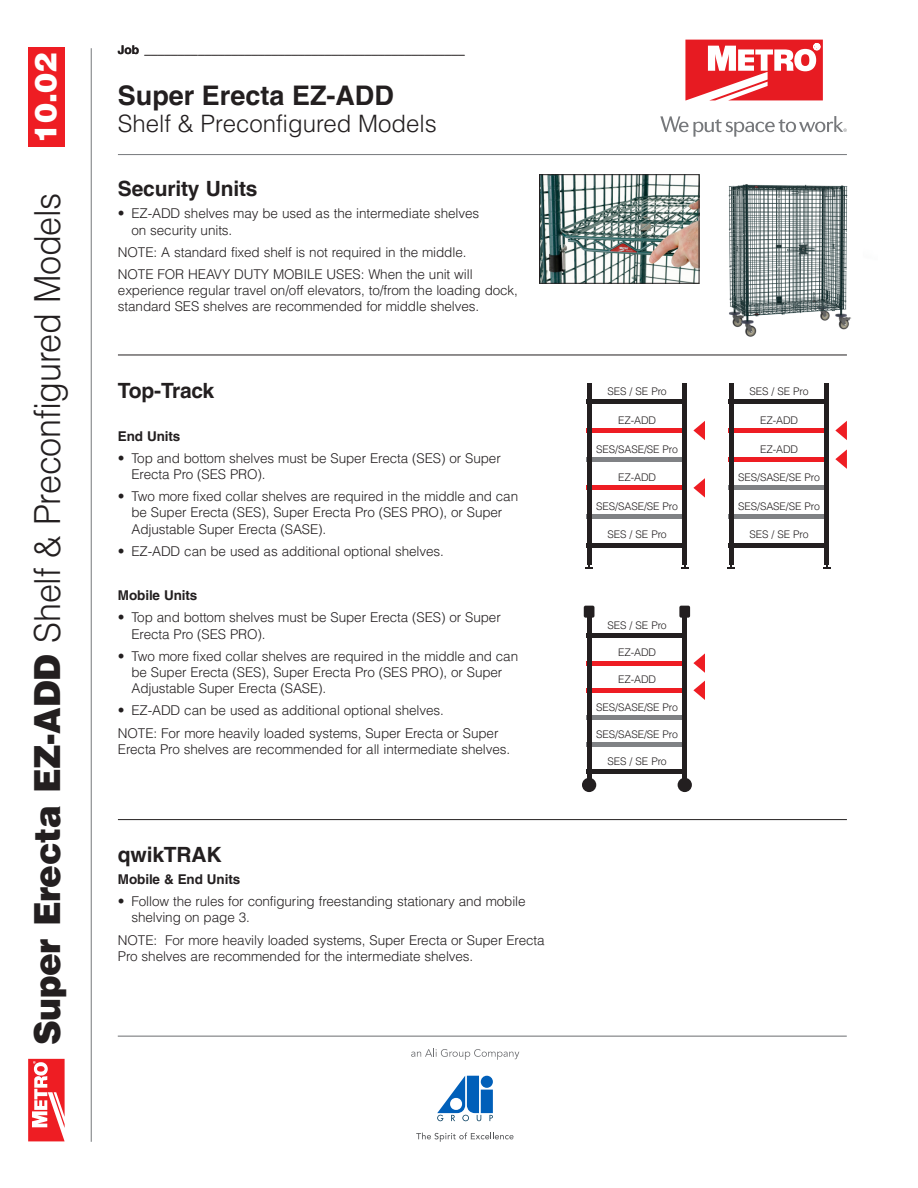
<style>
.page{position:relative;width:918px;height:1188px;background:#fff}
.page>*{position:absolute;margin:0;border:0;box-sizing:border-box;transform-origin:0 0}
.t1{font:300 36px "Helvetica LT Pro";letter-spacing:-.01em;color:#231f20;scale:.95 1}
.t2{font:900 30px "Helvetica LT Pro";color:#fff}
._01-Head_18{font:700 27px "Helvetica LT Pro";color:#231f20}
._01-Head_18-2{font:300 24px "Helvetica LT Pro";color:#231f20}
._02-BODY___keep{font:700 21px "Helvetica LT Pro";letter-spacing:-.01em;color:#231f20}
._02-BODY___keep-2{font:300 13.5px/16.2px "Helvetica LT Pro";letter-spacing:-.01em;color:#231f20}
._02-BODY___keep-3{font:700 13.5px "Helvetica LT Pro";letter-spacing:-.01em;color:#231f20}
.t3{font:700 12px "Helvetica LT Pro";color:#231f20}
._02-BODY___keep-4{font:300 10.5px "Helvetica LT Pro";letter-spacing:-.01em;color:#231f20}
.s1{font-weight:900}
</style>
<div class="page">
<div style="left:587px;top:715px;width:100px;height:5px;background:#808285"></div>
<div style="left:28px;top:47px;width:37px;height:100px;background:#ee1d23"></div>
<hr style="left:91px;top:48px;width:1px;height:1094px;background:#76787b">
<svg style="left:28px;top:1059px;width:37px;height:82px"></svg>
<svg style="left:685px;top:40px;width:138px;height:60px"></svg>
<svg style="left:660px;top:116px;width:187px;height:21px"></svg>
<hr style="left:118px;top:154px;width:729px;height:1px;background:#76787b">
<div style="left:481px;top:1076px;width:12px;height:12px;background:#005fb9;border-radius:50%"></div>
<div style="left:481px;top:1090px;width:12px;height:23px;background:#005fb9"></div>
<svg style="left:437px;top:1076px;width:44px;height:45px"></svg>
<svg style="left:489px;top:1115px;width:4px;height:6px"></svg>
<svg style="left:416px;top:1133px;width:98px;height:9px"></svg>
<svg style="left:411px;top:1049px;width:108px;height:11px"></svg>
<hr style="left:118px;top:1036px;width:729px;height:1px;background:#6c6d70">
<div style="left:587px;top:399px;width:100px;height:5px;background:#231f20"></div>
<hr style="left:587px;top:634px;width:100px;height:4px;background:#231f20">
<div style="left:729px;top:399px;width:100px;height:5px;background:#231f20"></div>
<div style="left:587px;top:543px;width:100px;height:5px;background:#231f20"></div>
<div style="left:587px;top:769px;width:100px;height:5px;background:#231f20"></div>
<div style="left:729px;top:543px;width:100px;height:5px;background:#231f20"></div>
<div style="left:587px;top:514px;width:100px;height:5px;background:#808285"></div>
<div style="left:587px;top:742px;width:100px;height:5px;background:#808285"></div>
<div style="left:729px;top:514px;width:100px;height:5px;background:#808285"></div>
<div style="left:587px;top:485px;width:100px;height:5px;background:#ee1d23"></div>
<div style="left:587px;top:688px;width:100px;height:5px;background:#ee1d23"></div>
<div style="left:729px;top:485px;width:100px;height:5px;background:#808285"></div>
<div style="left:587px;top:457px;width:100px;height:5px;background:#808285"></div>
<div style="left:729px;top:457px;width:100px;height:5px;background:#ee1d23"></div>
<div style="left:587px;top:428px;width:100px;height:5px;background:#ee1d23"></div>
<div style="left:587px;top:661px;width:100px;height:5px;background:#ee1d23"></div>
<div style="left:729px;top:428px;width:100px;height:5px;background:#ee1d23"></div>
<div style="left:587px;top:383px;width:5px;height:182px;background:#231f20"></div>
<div style="left:587px;top:615px;width:5px;height:171px;background:#231f20"></div>
<hr style="left:729px;top:383px;width:4px;height:182px;background:#231f20">
<div style="left:682px;top:383px;width:5px;height:182px;background:#231f20"></div>
<div style="left:682px;top:615px;width:5px;height:171px;background:#231f20"></div>
<div style="left:824px;top:383px;width:5px;height:182px;background:#231f20"></div>
<svg style="left:693px;top:478px;width:12px;height:20px"></svg>
<svg style="left:693px;top:681px;width:12px;height:19px"></svg>
<svg style="left:835px;top:449px;width:12px;height:20px"></svg>
<svg style="left:693px;top:421px;width:12px;height:19px"></svg>
<svg style="left:693px;top:653px;width:12px;height:20px"></svg>
<svg style="left:835px;top:421px;width:12px;height:19px"></svg>
<svg style="left:586px;top:565px;width:7px;height:4px"></svg>
<svg style="left:681px;top:565px;width:7px;height:4px"></svg>
<svg style="left:727px;top:561px;width:8px;height:8px"></svg>
<svg style="left:823px;top:565px;width:7px;height:4px"></svg>
<hr style="left:118px;top:355px;width:729px;height:1px;background:#231f20">
<hr style="left:118px;top:819px;width:729px;height:1px;background:#231f20">
<div style="left:582px;top:778px;width:14px;height:14px;background:#231f20;border-radius:50%"></div>
<div style="left:678px;top:778px;width:14px;height:14px;background:#231f20;border-radius:50%"></div>
<div style="left:584px;top:606px;width:10px;height:12px;background:#231f20;border-radius:2px"></div>
<div style="left:679px;top:606px;width:11px;height:12px;background:#231f20;border-radius:2px"></div>
<img style="left:699px;top:174px;width:152px;height:163px">
<img style="left:541px;top:177px;width:156px;height:104px">
<div style="left:539px;top:175px;width:160px;height:108px;border:1px solid #231f20"></div>
<p class="t2" style="left:26px;top:143px;width:92px;rotate:-90deg">10.02</p>
<p class="t1" style="left:25px;top:1045px;width:899px;rotate:-90deg"><span class="s1">Super Erecta EZ-ADD</span> Shelf &amp; Preconfigured Models</p>
<p class="t3" style="left:118px;top:42px;width:348px">Job ________________________________________________</p>
<p class="_01-Head_18" style="left:118px;top:79px;width:278px">Super Erecta EZ-ADD</p>
<p class="_01-Head_18-2" style="left:118px;top:108px;width:321px">Shelf &amp; Preconfigured Models</p>
<p class="_02-BODY___keep" style="left:118px;top:176px;width:141px">Security Units</p>
<p class="_02-BODY___keep-2" style="left:131px;top:205px;width:349px;text-indent:-14px">• EZ-ADD shelves may be used as the intermediate shelves on security units.</p>
<p class="_02-BODY___keep-2" style="left:118px;top:244px;width:350px">NOTE: A standard fixed shelf is not required in the middle.</p>
<p class="_02-BODY___keep-2" style="left:118px;top:266px;width:402px">NOTE FOR HEAVY DUTY MOBILE USES: When the unit will experience regular travel on/off elevators, to/from the loading dock, standard SES shelves are recommended for middle shelves.</p>
<p class="_02-BODY___keep" style="left:118px;top:378px;width:98px">Top-Track</p>
<p class="_02-BODY___keep-3" style="left:118px;top:428px;width:64px">End Units</p>
<p class="_02-BODY___keep-2" style="left:131px;top:450px;width:371px;text-indent:-14px">• Top and bottom shelves must be Super Erecta (SES) or Super<br>Erecta Pro (SES PRO).</p>
<p class="_02-BODY___keep-2" style="left:131px;top:488px;width:388px;text-indent:-14px">• Two more fixed collar shelves are required in the middle and can be Super Erecta (SES), Super Erecta Pro (SES PRO), or Super<br>Adjustable Super Erecta (SASE).</p>
<p class="_02-BODY___keep-2" style="left:118px;top:543px;width:327px">• EZ-ADD can be used as additional optional shelves.</p>
<p class="_02-BODY___keep-3" style="left:118px;top:587px;width:81px">Mobile Units</p>
<p class="_02-BODY___keep-2" style="left:131px;top:609px;width:371px;text-indent:-14px">• Top and bottom shelves must be Super Erecta (SES) or Super<br>Erecta Pro (SES PRO).</p>
<p class="_02-BODY___keep-2" style="left:131px;top:648px;width:388px;text-indent:-14px">• Two more fixed collar shelves are required in the middle and can be Super Erecta (SES), Super Erecta Pro (SES PRO), or Super<br>Adjustable Super Erecta (SASE).</p>
<p class="_02-BODY___keep-2" style="left:118px;top:702px;width:327px">• EZ-ADD can be used as additional optional shelves.</p>
<p class="_02-BODY___keep-2" style="left:118px;top:725px;width:394px">NOTE: For more heavily loaded systems, Super Erecta or Super<br>Erecta Pro shelves are recommended for all intermediate shelves.</p>
<p class="_02-BODY___keep" style="left:118px;top:842px;width:105px">qwikTRAK</p>
<p class="_02-BODY___keep-3" style="left:118px;top:871px;width:124px">Mobile &amp; End Units</p>
<p class="_02-BODY___keep-2" style="left:131px;top:893px;width:396px;text-indent:-14px">• Follow the rules for configuring freestanding stationary and mobile shelving on page 3.</p>
<p class="_02-BODY___keep-2" style="left:118px;top:932px;width:428px">NOTE: For more heavily loaded systems, Super Erecta or Super Erecta<br>Pro shelves are recommended for the intermediate shelves.</p>
<p class="_02-BODY___keep-4" style="left:608px;top:385px;width:61px">SES / SE Pro</p>
<p class="_02-BODY___keep-4" style="left:749px;top:385px;width:61px">SES / SE Pro</p>
<p class="_02-BODY___keep-4" style="left:618px;top:413px;width:40px">EZ-ADD</p>
<p class="_02-BODY___keep-4" style="left:760px;top:413px;width:40px">EZ-ADD</p>
<p class="_02-BODY___keep-4" style="left:760px;top:442px;width:40px">EZ-ADD</p>
<p class="_02-BODY___keep-4" style="left:596px;top:442px;width:83px">SES/SASE/SE Pro</p>
<p class="_02-BODY___keep-4" style="left:618px;top:471px;width:40px">EZ-ADD</p>
<p class="_02-BODY___keep-4" style="left:738px;top:471px;width:83px">SES/SASE/SE Pro</p>
<p class="_02-BODY___keep-4" style="left:596px;top:499px;width:83px">SES/SASE/SE Pro</p>
<p class="_02-BODY___keep-4" style="left:738px;top:499px;width:83px">SES/SASE/SE Pro</p>
<p class="_02-BODY___keep-4" style="left:608px;top:528px;width:61px">SES / SE Pro</p>
<p class="_02-BODY___keep-4" style="left:749px;top:528px;width:61px">SES / SE Pro</p>
<p class="_02-BODY___keep-4" style="left:608px;top:619px;width:61px">SES / SE Pro</p>
<p class="_02-BODY___keep-4" style="left:618px;top:646px;width:40px">EZ-ADD</p>
<p class="_02-BODY___keep-4" style="left:618px;top:673px;width:40px">EZ-ADD</p>
<p class="_02-BODY___keep-4" style="left:596px;top:700px;width:83px">SES/SASE/SE Pro</p>
<p class="_02-BODY___keep-4" style="left:596px;top:728px;width:83px">SES/SASE/SE Pro</p>
<p class="_02-BODY___keep-4" style="left:608px;top:755px;width:61px">SES / SE Pro</p>
</div>
